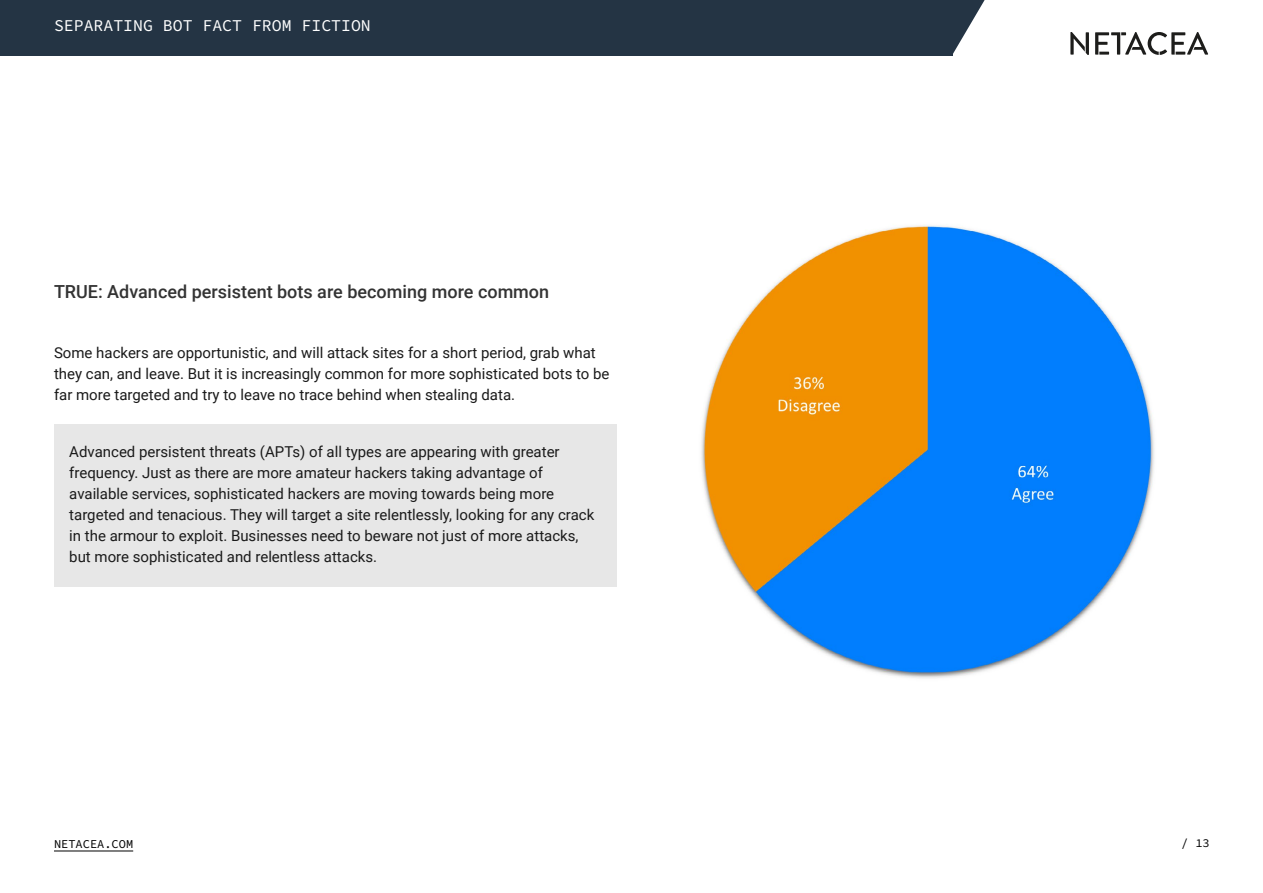
<style>
.page{position:relative;width:1263px;height:893px;background:#fff}
.page>*{position:absolute;margin:0;border:0;box-sizing:border-box;transform-origin:0 0}
.t1{font:500 18px "Roboto";color:#333}
.t2{font:16.5px "Source Code Pro";color:#fff}
.t3{font:15px/21px "Roboto";color:#1a1a1a}
.t4{font:12px "Source Code Pro";color:#000}
</style>
<div class="page">
<div style="left:0;top:0;width:952px;height:55px;background:#243444"></div>
<svg style="left:952px;top:0;width:33px;height:55px"></svg>
<hr style="left:54px;top:851px;width:79px;height:1px;background:#000">
<svg style="left:1070px;top:32px;width:19px;height:23px"></svg>
<svg style="left:1095px;top:32px;width:113px;height:23px"></svg>
<div style="left:54px;top:424px;width:563px;height:163px;background:#e7e7e7"></div>
<img style="left:701px;top:224px;width:453px;height:454px">
<p class="t2" style="left:54px;top:13px;width:318px">SEPARATING BOT FACT FROM FICTION</p>
<p class="t1" style="left:54px;top:279px;width:497px">TRUE: Advanced persistent bots are becoming more common</p>
<p class="t3" style="left:54px;top:341px;width:557px">Some hackers are opportunistic, and will attack sites for a short period, grab what they can, and leave. But it is increasingly common for more sophisticated bots to be far more targeted and try to leave no trace behind when stealing data.</p>
<p class="t3" style="left:69px;top:440px;width:526px">Advanced persistent threats (APTs) of all types are appearing with greater frequency. Just as there are more amateur hackers taking advantage of available services, sophisticated hackers are moving towards being more targeted and tenacious. They will target a site relentlessly, looking for any crack in the armour to exploit. Businesses need to beware not just of more attacks, but more sophisticated and relentless attacks.</p>
<p class="t4" style="left:54px;top:835px;width:81px">NETACEA.COM</p>
<p class="t4" style="left:1181px;top:835px;width:30px">/ 13</p>
</div>
